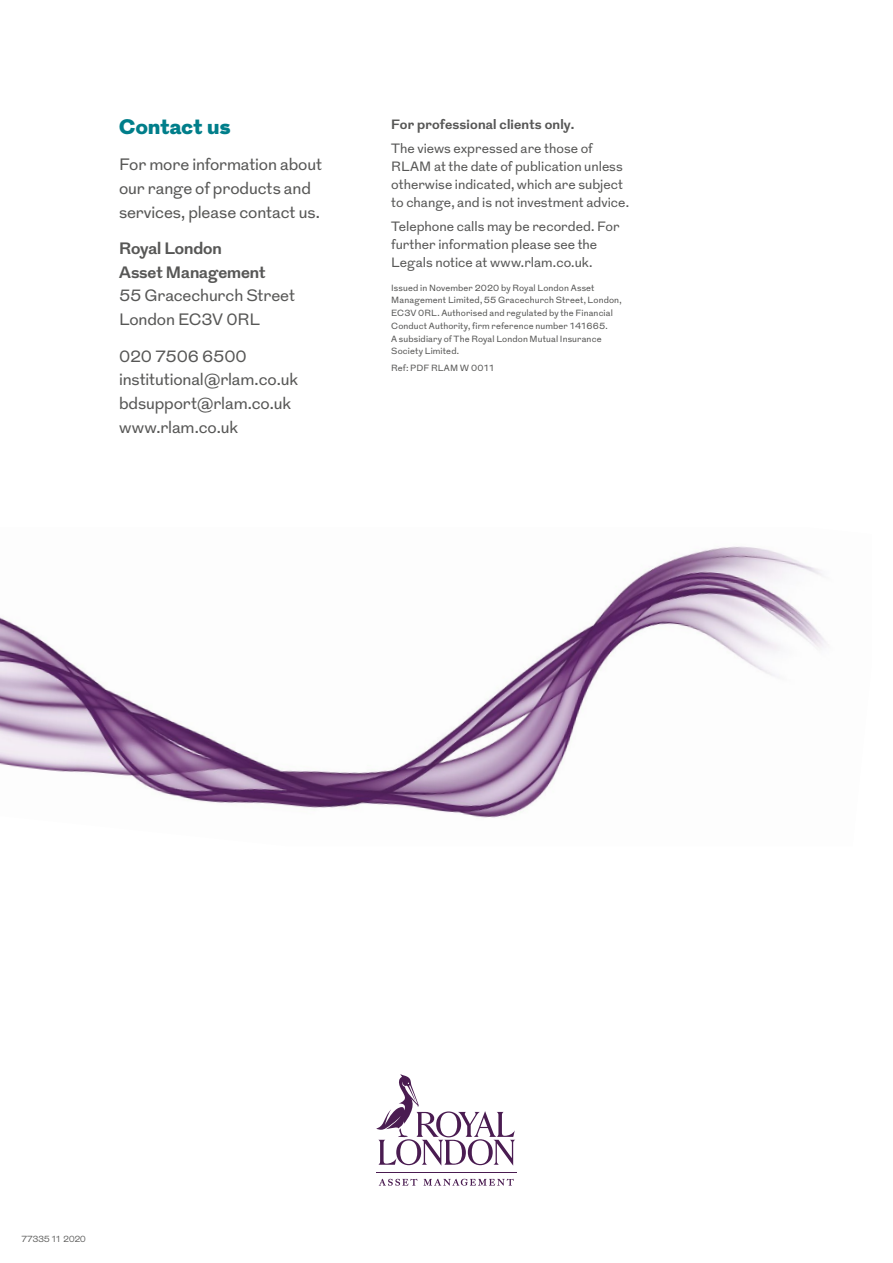
<style>
.page{position:relative;width:893px;height:1263px;background:#fff}
.page>*{position:absolute;margin:0;border:0;box-sizing:border-box;transform-origin:0 0}
.t1{font:900 21px "Grot";letter-spacing:.02em;color:#007e8a}
.t2{font:16.5px/23.7px "Grot";letter-spacing:-.01em;color:#575756}
.t3{font:700 16.5px/23.7px "Grot";letter-spacing:-.005em;color:#575756}
.t4{font:13.5px/18px "Grot";color:#575756}
.t5{font:700 13.5px "Grot";letter-spacing:.01em;color:#575756}
.t6{font:9px/12.8px "Grot";letter-spacing:.015em;color:#575756}
.t7{font:300 9px "Grot";letter-spacing:-.07em;color:#575756}
</style>
<div class="page">
<img style="left:0;top:546px;width:827px;height:272px">
<hr style="left:376px;top:1172px;width:141px;height:1px;background:#4a1c51">
<svg style="left:379px;top:1179px;width:38px;height:7px"></svg>
<svg style="left:423px;top:1179px;width:91px;height:6px"></svg>
<svg style="left:376px;top:1074px;width:139px;height:92px"></svg>
<h1 class="t1" style="left:119px;top:111px;width:113px">Contact us</h1>
<h2 class="t2" style="left:119px;top:153px;width:205px">For more information about our range of products and services, please contact us.</h2>
<h2 class="t3" style="left:119px;top:237px;width:148px">Royal London<br>Asset Management</h2>
<h2 class="t2" style="left:119px;top:285px;width:178px">55 Gracechurch Street<br>London EC3V 0RL</h2>
<h2 class="t2" style="left:119px;top:345px;width:180px">020 7506 6500 institutional@rlam.co.uk bdsupport@rlam.co.uk www.rlam.co.uk</h2>
<h3 class="t5" style="left:391px;top:114px;width:185px">For professional clients only.</h3>
<h3 class="t4" style="left:391px;top:140px;width:239px">The views expressed are those of RLAM at the date of publication unless otherwise indicated, which are subject to change, and is not investment advice.</h3>
<h3 class="t4" style="left:391px;top:218px;width:230px">Telephone calls may be recorded. For further information please see the<br>Legals notice at www.rlam.co.uk.</h3>
<p class="t6" style="left:391px;top:282px;width:232px">Issued in November 2020 by Royal London Asset Management Limited, 55 Gracechurch Street, London, EC3V 0RL. Authorised and regulated by the Financial Conduct Authority, firm reference number 141665.<br>A subsidiary of The Royal London Mutual Insurance Society Limited.</p>
<p class="t6" style="left:391px;top:362px;width:105px">Ref: PDF RLAM W 0011</p>
<p class="t7" style="left:21px;top:1233px;width:66px">77335 11 2020</p>
</div>
